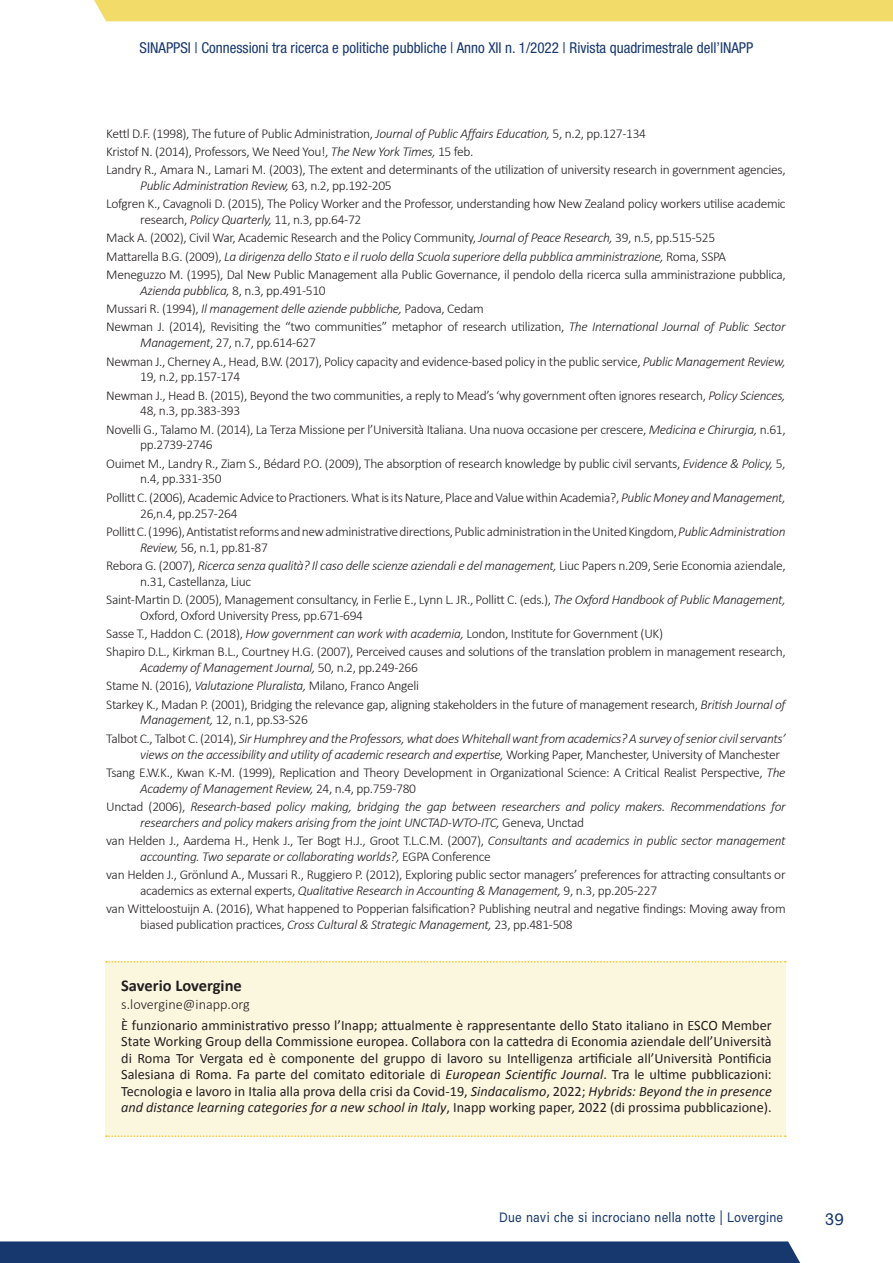
<style>
.page{position:relative;width:893px;height:1263px;background:#fff}
.page>*{position:absolute;margin:0;border:0;box-sizing:border-box;transform-origin:0 0}
.t1{font:700 16.5px "Calibri";color:#231f20}
.t2{font:16.5px "Inapp";color:#17386e}
.t3{font:condensed 15px "Helvetica Neue LT Std";color:#17386e}
.t4{font:14.25px/16.5px "Calibri";color:#231f20;text-align:justify}
.t5{font:300 14.25px "Calibri";color:#231f20}
.t6{font:300 13.5px/18.3px "Calibri";letter-spacing:-.025em;color:#231f20}
.t7{font:italic 300 13.5px/18.3px "Calibri";letter-spacing:-.025em;color:#231f20}
.t8{font:13.5px "Inapp";letter-spacing:.01em;color:#17386e;scale:.9 1}
.s1{font-style:italic}
.s2{font-style:normal}
</style>
<div class="page">
<div style="left:0;top:1241px;width:801px;height:22px;background:#17386e"></div>
<div style="left:94px;top:0;width:799px;height:21px;background:#f3db6a"></div>
<div style="left:105px;top:961px;width:680px;height:176px;background:#fbf7df"></div>
<svg style="left:106px;top:961px;width:680px;height:1px"></svg>
<svg style="left:106px;top:1135px;width:680px;height:2px"></svg>
<p class="t3" style="left:140px;top:39px;width:615px">SINAPPSI | Connessioni tra ricerca e politiche pubbliche | Anno XII n. 1/2022 | Rivista quadrimestrale dell’INAPP</p>
<p class="t6" style="left:106px;top:124px;width:681px">Kettl D.F. (1998), The future of Public Administration, <span class="s1">Journal of Public Affairs Education,</span> 5, n.2, pp.127-134<br>Kristof N. (2014), Professors, We Need You!, <span class="s1">The New York Times,</span> 15 feb.<br>Landry R., Amara N., Lamari M. (2003), The extent and determinants of the utilization of university research in government agencies,</p>
<p class="t6" style="left:106px;top:176px;width:681px;text-indent:34px"><span class="s1">Public Administration Review,</span> 63, n.2, pp.192-205<br>Lofgren K., Cavagnoli D. (2015), The Policy Worker and the Professor, understanding how New Zealand policy workers utilise academic</p>
<p class="t6" style="left:106px;top:210px;width:681px;text-indent:34px">research, <span class="s1">Policy Quarterly,</span> 11, n.3, pp.64-72<br>Mack A. (2002), Civil War, Academic Research and the Policy Community, <span class="s1">Journal of Peace Research,</span> 39, n.5, pp.515-525<br>Mattarella B.G. (2009), <span class="s1">La dirigenza dello Stato e il ruolo della Scuola superiore della pubblica amministrazione,</span> Roma, SSPA Meneguzzo M. (1995), Dal New Public Management alla Public Governance, il pendolo della ricerca sulla amministrazione pubblica,</p>
<p class="t6" style="left:106px;top:281px;width:681px;text-indent:34px"><span class="s1">Azienda pubblica,</span> 8, n.3, pp.491-510<br>Mussari R. (1994), <span class="s1">Il management delle aziende pubbliche,</span> Padova, Cedam<br>Newman J. (2014), Revisiting the “two communities” metaphor of research utilization, <span class="s1">The International Journal of Public Sector</span></p>
<p class="t6" style="left:106px;top:333px;width:681px;text-indent:34px"><span class="s1">Management</span>, 27, n.7, pp.614-627<br>Newman J., Cherney A., Head, B.W. (2017), Policy capacity and evidence-based policy in the public service, <span class="s1">Public Management Review,</span></p>
<p class="t6" style="left:106px;top:367px;width:681px;text-indent:34px">19, n.2, pp.157-174<br>Newman J., Head B. (2015), Beyond the two communities, a reply to Mead’s ‘why government often ignores research, <span class="s1">Policy Sciences,</span></p>
<p class="t6" style="left:106px;top:402px;width:681px;text-indent:34px">48, n.3, pp.383-393<br>Novelli G., Talamo M. (2014), La Terza Missione per l’Università Italiana. Una nuova occasione per crescere, <span class="s1">Medicina e Chirurgia,</span> n.61,</p>
<p class="t6" style="left:106px;top:436px;width:681px;text-indent:34px">pp.2739-2746<br>Ouimet M., Landry R., Ziam S., Bédard P.O. (2009), The absorption of research knowledge by public civil servants, <span class="s1">Evidence &amp; Policy,</span> 5,</p>
<p class="t6" style="left:106px;top:470px;width:681px;text-indent:34px">n.4, pp.331-350<br>Pollitt C. (2006), Academic Advice to Practioners. What is its Nature, Place and Value within Academia?, <span class="s1">Public Money and Management,</span></p>
<p class="t6" style="left:106px;top:504px;width:681px;text-indent:34px">26,n.4, pp.257-264<br>Pollitt C. (1996), Antistatist reforms and new administrative directions, Public administration in the United Kingdom, <span class="s1">Public Administration</span></p>
<p class="t7" style="left:106px;top:538px;width:681px;text-indent:34px">Review, <span class="s2">56, n.1, pp.81-87<br>Rebora G. (2007),</span> Ricerca senza qualità? Il caso delle scienze aziendali e del management, <span class="s2">Liuc Papers n.209, Serie Economia aziendale,</span></p>
<p class="t6" style="left:106px;top:572px;width:681px;text-indent:34px">n.31, Castellanza, Liuc<br>Saint-Martin D. (2005), Management consultancy, in Ferlie E., Lynn L. JR., Pollitt C. (eds.), <span class="s1">The Oxford Handbook of Public Management,</span></p>
<p class="t6" style="left:106px;top:606px;width:681px;text-indent:34px">Oxford, Oxford University Press, pp.671-694<br>Sasse T., Haddon C. (2018), <span class="s1">How government can work with academia,</span> London, Institute for Government (UK)<br>Shapiro D.L., Kirkman B.L., Courtney H.G. (2007), Perceived causes and solutions of the translation problem in management research,</p>
<p class="t6" style="left:106px;top:658px;width:681px;text-indent:34px"><span class="s1">Academy of Management Journal,</span> 50, n.2, pp.249-266<br>Stame N. (2016), <span class="s1">Valutazione Pluralista,</span> Milano, Franco Angeli<br>Starkey K., Madan P. (2001), Bridging the relevance gap, aligning stakeholders in the future of management research, <span class="s1">British Journal of</span></p>
<p class="t7" style="left:106px;top:711px;width:681px;text-indent:34px">Management, <span class="s2">12, n.1, pp.S3-S26<br>Talbot C., Talbot C. (2014),</span> Sir Humphrey and the Professors, what does Whitehall want from academics? A survey of senior civil servants’</p>
<p class="t6" style="left:106px;top:745px;width:681px;text-indent:34px"><span class="s1">views on the accessibility and utility of academic research and expertise,</span> Working Paper, Manchester, University of Manchester<br>Tsang E.W.K., Kwan K.-M. (1999), Replication and Theory Development in Organizational Science: A Critical Realist Perspective, <span class="s1">The</span></p>
<p class="t7" style="left:106px;top:779px;width:681px;text-indent:34px">Academy of Management Review, <span class="s2">24, n.4, pp.759-780<br>Unctad (2006),</span> Research-based policy making, bridging the gap between researchers and policy makers. Recommendations for</p>
<p class="t7" style="left:106px;top:813px;width:681px;text-indent:34px">researchers and policy makers arising from the joint UNCTAD-WTO-ITC, <span class="s2">Geneva, Unctad<br>van Helden J., Aardema H., Henk J., Ter Bogt H.J., Groot T.L.C.M. (2007),</span> Consultants and academics in public sector management</p>
<p class="t6" style="left:106px;top:847px;width:681px;text-indent:34px"><span class="s1">accounting. Two separate or collaborating worlds?,</span> EGPA Conference<br>van Helden J., Grönlund A., Mussari R., Ruggiero P. (2012), Exploring public sector managers’ preferences for attracting consultants or</p>
<p class="t6" style="left:106px;top:881px;width:681px;text-indent:34px">academics as external experts, <span class="s1">Qualitative Research in Accounting &amp; Management,</span> 9, n.3, pp.205-227<br>van Witteloostuijn A. (2016), What happened to Popperian falsification? Publishing neutral and negative findings: Moving away from</p>
<p class="t6" style="left:140px;top:915px;width:434px">biased publication practices, <span class="s1">Cross Cultural &amp; Strategic Management,</span> 23, pp.481-508</p>
<p class="t1" style="left:121px;top:974px;width:122px">Saverio Lovergine</p>
<p class="t5" style="left:121px;top:995px;width:130px">s.lovergine@inapp.org</p>
<p class="t4" style="left:121px;top:1016px;width:652px">È funzionario amministrativo presso l’Inapp; attualmente è rappresentante dello Stato italiano in ESCO Member State Working Group della Commissione europea. Collabora con la cattedra di Economia aziendale dell’Università di Roma Tor Vergata ed è componente del gruppo di lavoro su Intelligenza artificiale all’Università Pontificia Salesiana di Roma. Fa parte del comitato editoriale di <span class="s1">European Scientific Journal</span>. Tra le ultime pubblicazioni:<br>Tecnologia e lavoro in Italia alla prova della crisi da Covid-19, <span class="s1">Sindacalismo</span>, 2022; <span class="s1">Hybrids: Beyond the in presence and distance learning categories for a new school in Italy</span>, Inapp working paper, 2022 (di prossima pubblicazione).</p>
<p class="t8" style="left:499px;top:1210px;width:317px">Due navi che si incrociano nella notte | Lovergine</p>
<p class="t2" style="left:825px;top:1210px;width:21px">39</p>
</div>
